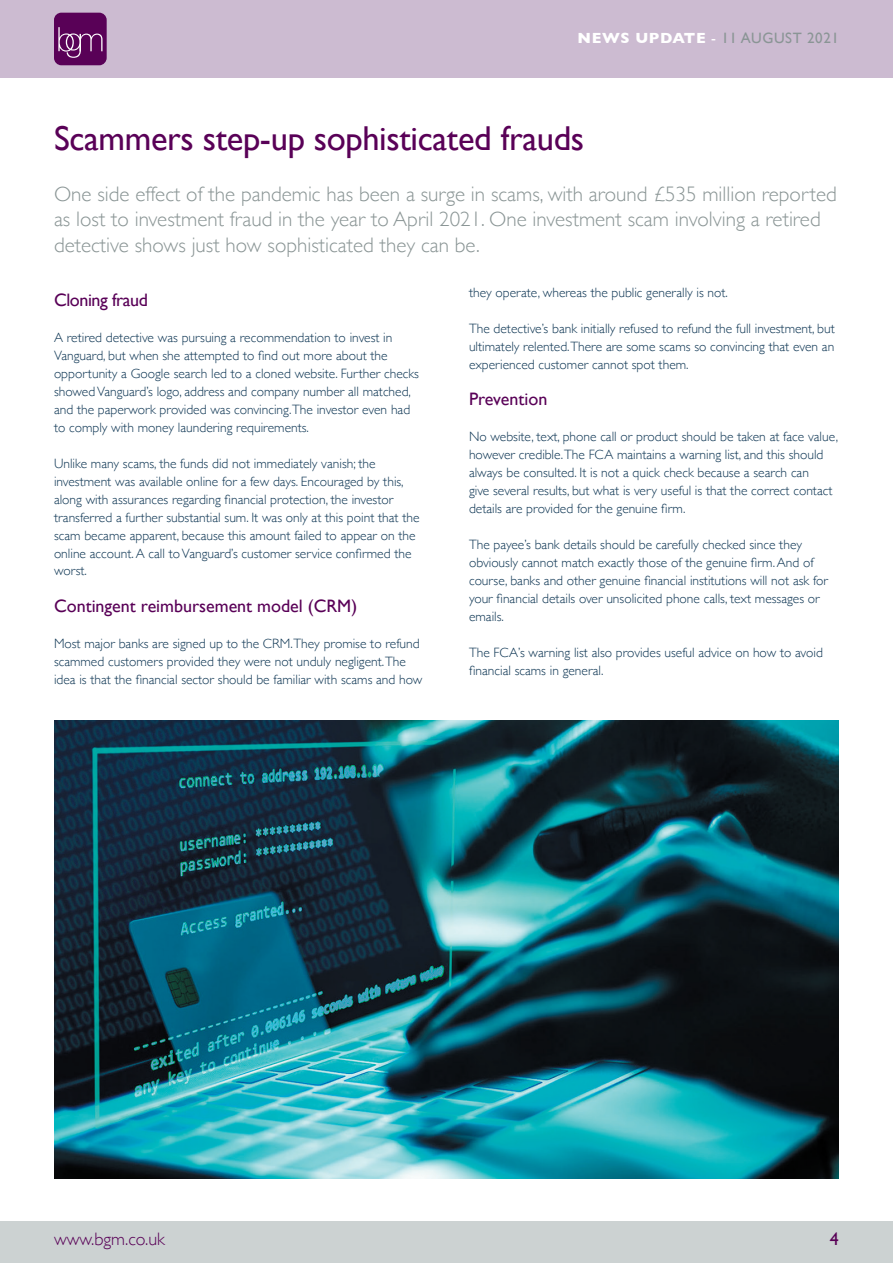
<style>
.page{position:relative;width:893px;height:1263px;background:#fff}
.page>*{position:absolute;margin:0;border:0;box-sizing:border-box;transform-origin:0 0}
.t1{font:34.5px "Gill Sans";letter-spacing:-.01em;color:#590157}
.t2{font:300 21px/25.5px "Gill Sans";color:#8a9595}
.t3{font:18px "Gill Sans";color:#590157}
.t4{font:300 18px "Gill Sans";color:#590157}
.t5{font:18px "Gill Sans";letter-spacing:-.02em;color:#590157}
.t6{font:15px "Gill Sans";letter-spacing:.04em;color:#8a9595}
.t7{font:300 13.5px/18px "Gill Sans";color:#0d3553}
.s1{font-weight:700;color:#fff}
.s2{color:#fff}
</style>
<div class="page">
<div style="left:0;top:0;width:893px;height:78px;background:#ccbbd1"></div>
<div style="left:54px;top:13px;width:53px;height:52px;background:#590157;border-radius:7px"></div>
<svg style="left:58px;top:27px;width:44px;height:31px"></svg>
<div style="left:0;top:1221px;width:893px;height:42px;background:#ccd2d2"></div>
<img style="left:54px;top:721px;width:785px;height:458px">
<p class="t6" style="left:578px;top:29px;width:263px"><span class="s1">NEWS UPDATE</span> <span class="s2">-</span> 11 AUGUST 2021</p>
<h1 class="t1" style="left:54px;top:118px;width:532px">Scammers step-up sophisticated frauds</h1>
<h2 class="t2" style="left:54px;top:180px;width:784px">One side effect of the pandemic has been a surge in scams, with around £535 million reported as lost to investment fraud in the year to April 2021. One investment scam involving a retired detective shows just how sophisticated they can be.</h2>
<h3 class="t5" style="left:54px;top:289px;width:95px">Cloning fraud</h3>
<p class="t7" style="left:54px;top:327px;width:367px">A retired detective was pursuing a recommendation to invest in Vanguard, but when she attempted to find out more about the opportunity a Google search led to a cloned website. Further checks showed Vanguard’s logo, address and company number all matched, and the paperwork provided was convincing.The investor even had to comply with money laundering requirements.</p>
<p class="t7" style="left:54px;top:453px;width:367px">Unlike many scams, the funds did not immediately vanish; the investment was available online for a few days. Encouraged by this, along with assurances regarding financial protection, the investor transferred a further substantial sum. It was only at this point that the scam became apparent, because this amount failed to appear on the online account.A call toVanguard’s customer service confirmed the worst.</p>
<h3 class="t3" style="left:54px;top:595px;width:305px">Contingent reimbursement model (CRM)</h3>
<p class="t7" style="left:54px;top:633px;width:370px">Most major banks are signed up to the CRM.They promise to refund scammed customers provided they were not unduly negligent.The idea is that the financial sector should be familiar with scams and how</p>
<p class="t7" style="left:469px;top:283px;width:260px">they operate, whereas the public generally is not.</p>
<p class="t7" style="left:469px;top:319px;width:367px;text-align:justify">The detective’s bank initially refused to refund the full investment, but ultimately relented.There are some scams so convincing that even an experienced customer cannot spot them.</p>
<h3 class="t3" style="left:469px;top:388px;width:80px">Prevention</h3>
<p class="t7" style="left:469px;top:427px;width:370px">No website, text, phone call or product should be taken at face value, however credible.The FCA maintains a warning list, and this should always be consulted. It is not a quick check because a search can<br>give several results, but what is very useful is that the correct contact details are provided for the genuine firm.</p>
<p class="t7" style="left:469px;top:535px;width:360px">The payee’s bank details should be carefully checked since they obviously cannot match exactly those of the genuine firm.And of course, banks and other genuine financial institutions will not ask for your financial details over unsolicited phone calls, text messages or emails.</p>
<p class="t7" style="left:469px;top:643px;width:355px">The FCA’s warning list also provides useful advice on how to avoid financial scams in general.</p>
<h3 class="t4" style="left:54px;top:1225px;width:112px">www.bgm.co.uk</h3>
<h3 class="t3" style="left:830px;top:1228px;width:10px">4</h3>
</div>
